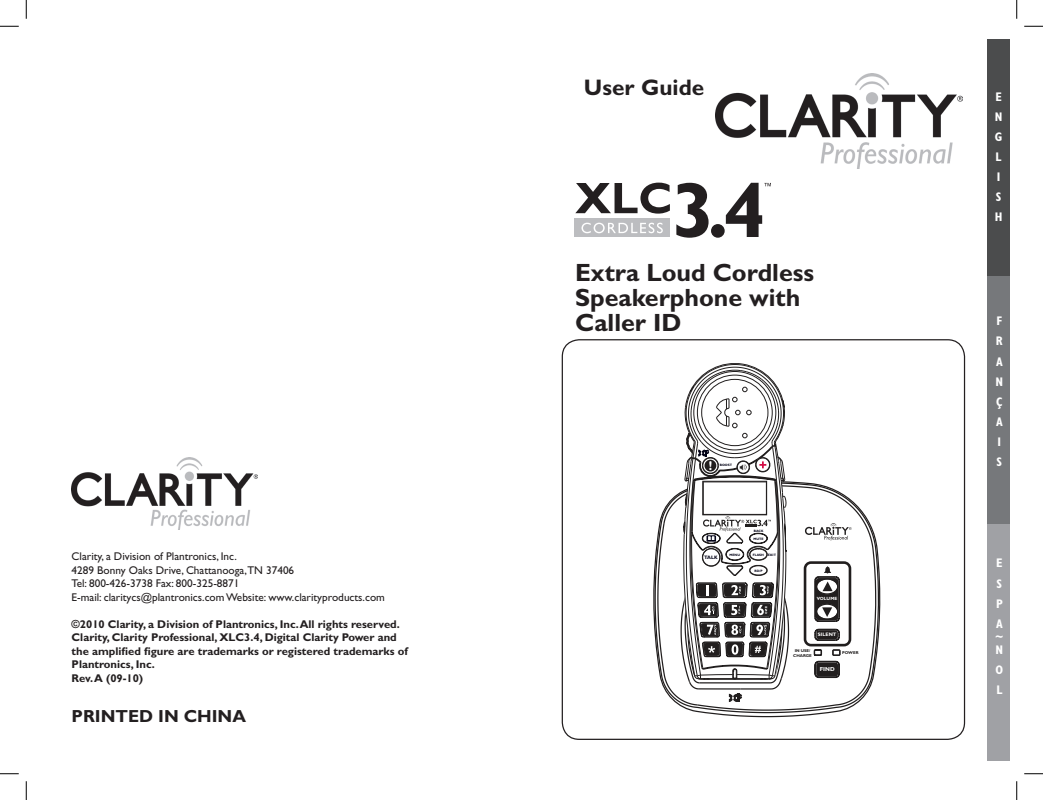
<style>
.page{position:relative;width:1043px;height:800px;background:#fff}
.page>*{position:absolute;margin:0;border:0;box-sizing:border-box;transform-origin:0 0}
.t1{font:700 25px/25px "Gill Sans";color:#231f20}
.t2{font:700 22.5px "Gill Sans";color:#231f20}
.t3{font:700 17.5px "Gill Sans";color:#231f20}
.t4{font:700 12.88px "Gill Sans";color:#fff}
.t5{font:700 condensed 12.5px/20px "Gill Sans";color:#fff}
.t6{font:700 11.25px/13.5px "Gill Sans";color:#231f20}
.t7{font:11.25px/13.5px "Gill Sans";color:#231f20}
.t8{font:700 5.75px "Gill Sans";color:#fff}
.t9{font:700 5px "Gill Sans";color:#fff}
.t10{font:700 5px "Gill Sans";color:#000015}
.t11{font:700 4.5px "Gill Sans";color:#fff}
.t12{font:700 4.12px/4.5px "Gill Sans";color:#211e1e;text-align:center}
.t13{font:700 3.25px "Gill Sans";color:#000015}
</style>
<div class="page">
<div style="left:987px;top:523px;width:22px;height:237px;background:#a0a1a5"></div>
<div style="left:987px;top:275px;width:22px;height:249px;background:#76787b"></div>
<div style="left:987px;top:40px;width:22px;height:236px;background:#4b4c4d"></div>
<svg style="left:653px;top:481px;width:228px;height:236px"></svg>
<hr style="left:814px;top:580px;width:2px;height:37px;background:#211e1e">
<svg style="left:831px;top:648px;width:10px;height:9px"></svg>
<hr style="left:838px;top:580px;width:2px;height:37px;background:#211e1e">
<svg style="left:814px;top:628px;width:26px;height:13px"></svg>
<div style="left:803px;top:561px;width:48px;height:85px;border:3px solid #211e1e;border-radius:6px"></div>
<div style="left:816px;top:630px;width:21px;height:9px;background:#211e1e;border-radius:3px"></div>
<div style="left:816px;top:662px;width:22px;height:14px;background:#211e1e;border-radius:3px"></div>
<svg style="left:805px;top:523px;width:46px;height:17px"></svg>
<svg style="left:816px;top:566px;width:22px;height:56px"></svg>
<img style="left:72px;top:457px;width:186px;height:72px">
<img style="left:716px;top:73px;width:246px;height:95px">
<div style="left:575px;top:219px;width:95px;height:18px;background:#bcbdc0"></div>
<svg style="left:581px;top:223px;width:81px;height:10px"></svg>
<svg style="left:575px;top:182px;width:95px;height:31px"></svg>
<svg style="left:676px;top:183px;width:32px;height:55px"></svg>
<div style="left:711px;top:224px;width:13px;height:14px;background:#231f20;border-radius:50%"></div>
<svg style="left:726px;top:183px;width:45px;height:54px"></svg>
<svg style="left:0;top:25px;width:19px;height:2px"></svg>
<svg style="left:1024px;top:25px;width:18px;height:2px"></svg>
<svg style="left:0;top:773px;width:19px;height:1px"></svg>
<svg style="left:1024px;top:773px;width:18px;height:1px"></svg>
<svg style="left:25px;top:0;width:2px;height:19px"></svg>
<svg style="left:25px;top:781px;width:2px;height:18px"></svg>
<svg style="left:1016px;top:0;width:1px;height:19px"></svg>
<svg style="left:1016px;top:781px;width:1px;height:18px"></svg>
<svg style="left:682px;top:363px;width:105px;height:349px"></svg>
<p class="t7" style="left:72px;top:550px;width:315px">Clarity, a Division of Plantronics, Inc.<br>4289 Bonny Oaks Drive, Chattanooga,TN 37406<br>Tel: 800-426-3738 Fax: 800-325-8871<br>E-mail: claritycs@plantronics.com Website: www.clarityproducts.com</p>
<p class="t6" style="left:72px;top:617px;width:338px">©2010 Clarity, a Division of Plantronics, Inc. All rights reserved.<br>Clarity, Clarity Professional, XLC3.4, Digital Clarity Power and the amplified figure are trademarks or registered trademarks of Plantronics, Inc.<br>Rev. A (09-10)</p>
<h3 class="t3" style="left:72px;top:705px;width:176px">PRINTED IN CHINA</h3>
<h2 class="t2" style="left:584px;top:74px;width:122px">User Guide</h2>
<h1 class="t1" style="left:575px;top:260px;width:241px">Extra Loud Cordless<br>Speakerphone with<br>Caller ID</h1>
<p class="t4" style="left:708px;top:458px;width:5px">!</p>
<p class="t13" style="left:719px;top:462px;width:14px">BOOST</p>
<p class="t10" style="left:704px;top:554px;width:15px">TALK</p>
<p class="t13" style="left:729px;top:552px;width:12px">MENU</p>
<p class="t13" style="left:753px;top:529px;width:11px">BACK</p>
<p class="t13" style="left:754px;top:568px;width:9px">RD/P</p>
<p class="t13" style="left:753px;top:536px;width:12px">MUTE</p>
<p class="t13" style="left:752px;top:552px;width:25px">FLASH EXIT</p>
<p class="t11" style="left:816px;top:596px;width:22px">VOLUME</p>
<p class="t9" style="left:817px;top:631px;width:20px">SILENT</p>
<p class="t12" style="left:793px;top:648px;width:20px">IN USE/<br>CHARGE</p>
<p class="t12" style="left:842px;top:650px;width:18px">POWER</p>
<p class="t8" style="left:819px;top:666px;width:16px">FIND</p>
<p class="t5" style="left:994px;top:87px;width:9px">E<br>N<br>G<br>L<br>I<br>S<br>H</p>
<p class="t5" style="left:995px;top:311px;width:9px">F<br>R<br>A<br>N<br>Ç<br>A<br>I<br>S</p>
<p class="t5" style="left:996px;top:553px;width:8px;text-align:justify">E S P A</p>
<p class="t5" style="left:995px;top:630px;width:10px;line-height:12.5px">~<br>N</p>
<p class="t5" style="left:995px;top:659px;width:9px">O<br>L</p>
</div>
